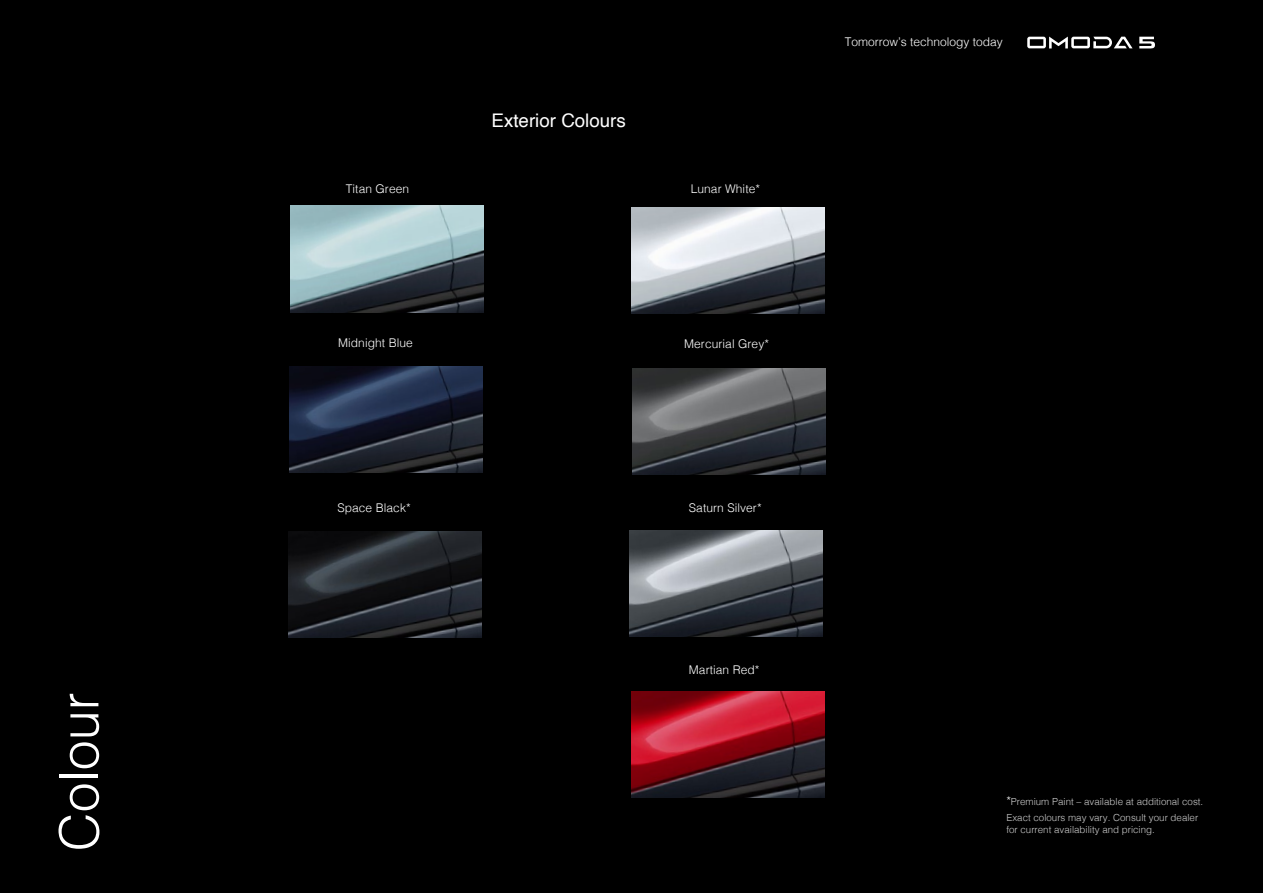
<style>
.page{position:relative;width:1263px;height:893px;background:#000}
.page>*{position:absolute;margin:0;border:0;box-sizing:border-box;transform-origin:0 0}
.t1{font:300 54px "Helvetica";color:#fff}
.t2{font:18.75px "Helvetica";color:#fff}
.t3{font:300 12px "Helvetica";letter-spacing:.005em;color:#fff}
.t4{font:300 9.75px/16.5px "Helvetica";color:#ccc}
.s1{font-size:12px;color:#fff}
</style>
<div class="page">
<img style="left:631px;top:208px;width:194px;height:106px">
<img style="left:632px;top:369px;width:194px;height:106px">
<img style="left:630px;top:530px;width:193px;height:106px">
<img style="left:290px;top:206px;width:194px;height:106px">
<img style="left:289px;top:367px;width:194px;height:106px">
<img style="left:288px;top:531px;width:194px;height:106px">
<img style="left:631px;top:691px;width:193px;height:106px">
<svg style="left:1027px;top:37px;width:105px;height:11px"></svg>
<svg style="left:1139px;top:37px;width:16px;height:12px"></svg>
<h1 class="t1" style="left:33px;top:851px;width:161px;rotate:-90deg">Colour</h1>
<p class="t3" style="left:845px;top:31px;width:160px">Tomorrow’s technology today</p>
<h2 class="t2" style="left:491px;top:106px;width:136px">Exterior Colours</h2>
<p class="t3" style="left:346px;top:178px;width:65px">Titan Green</p>
<p class="t3" style="left:691px;top:178px;width:71px">Lunar White*</p>
<p class="t3" style="left:338px;top:332px;width:76px">Midnight Blue</p>
<p class="t3" style="left:684px;top:333px;width:86px">Mercurial Grey*</p>
<p class="t3" style="left:337px;top:498px;width:75px">Space Black*</p>
<p class="t3" style="left:689px;top:498px;width:74px">Saturn Silver*</p>
<p class="t3" style="left:689px;top:659px;width:72px">Martian Red*</p>
<p class="t4" style="left:1006px;top:792px;width:198px"><span class="s1">*</span>Premium Paint – available at additional cost.<br>Exact colours may vary. Consult your dealer</p>
<p class="t4" style="left:1006px;top:821px;width:150px">for current availability and pricing.</p>
</div>
